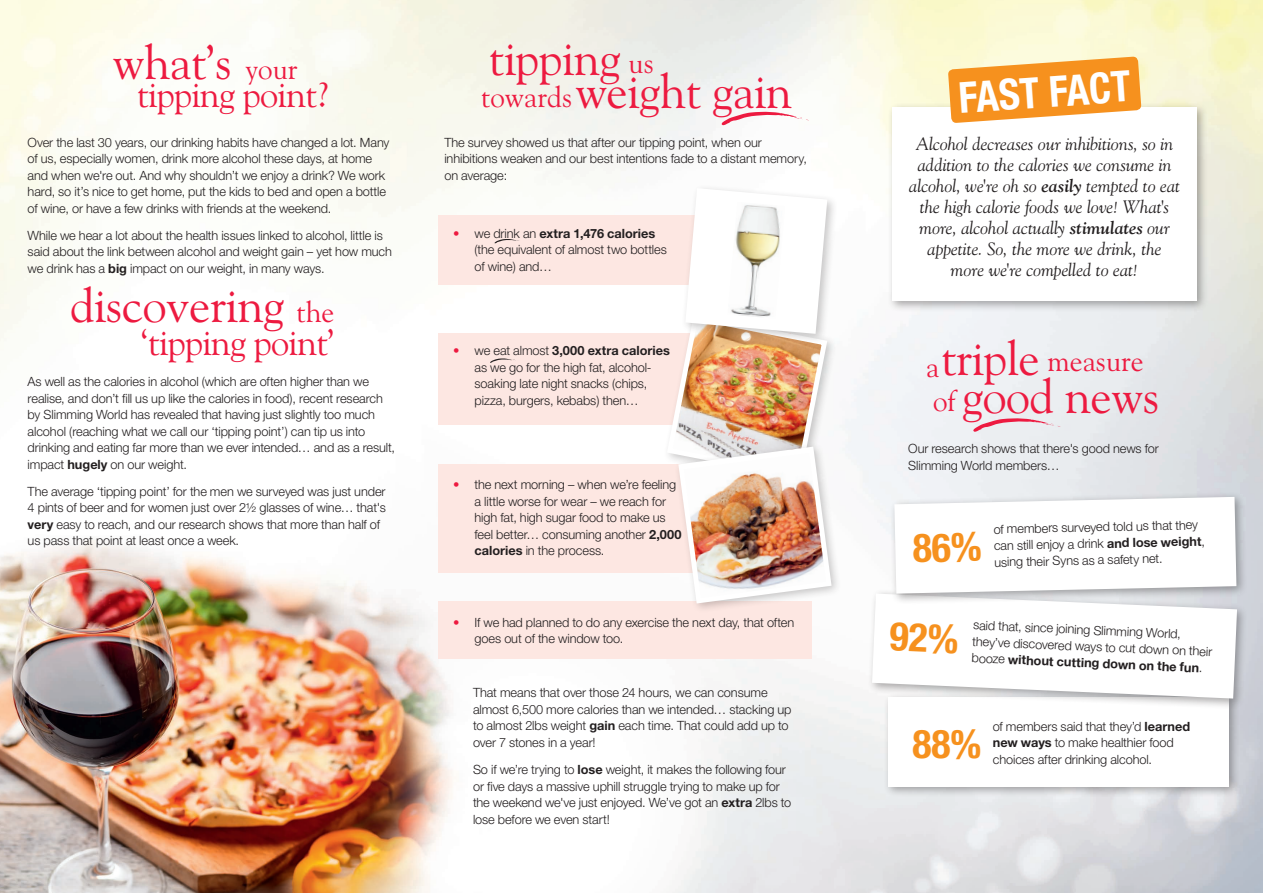
<style>
.page{position:relative;width:1263px;height:893px;background:#fff}
.page>*{position:absolute;margin:0;border:0;box-sizing:border-box;transform-origin:0 0}
.t1{font:48.3px/37.7px "Goudy Old Style BT";letter-spacing:-.01em;color:#ed1a40}
.t2{font:700 condensed 42.9px "Helvetica Neue";color:#fff;scale:.95 1}
.t3{font:700 condensed 39.6px "Helvetica Neue";color:#f6911e}
.t4{font:36.75px "Goudy Old Style BT";letter-spacing:-.02em;color:#ed1a40}
.t5{font:29.25px/35px "Goudy Old Style BT";color:#ed1a40}
.t6{font:italic 18px/21px "Goudy Old Style BT";letter-spacing:-.005em;color:#231f20;text-align:center}
.t7{font:300 12.75px/16.5px "Helvetica Neue";letter-spacing:-.01em;color:#231f20}
.s1{font-weight:700}
.s2{color:#ed1a40}
</style>
<div class="page">
<img style="left:0;top:0;width:1263px;height:893px">
<div style="left:883px;top:692px;width:356px;height:106px;background:#231f20;opacity:.38"></div>
<div style="left:888px;top:697px;width:340px;height:90px;background:#fff"></div>
<div style="left:867px;top:589px;width:381px;height:120px;background:#231f20;opacity:.38"></div>
<div style="left:889px;top:492px;width:359px;height:112px;background:#231f20;opacity:.38"></div>
<div style="left:439px;top:215px;width:352px;height:70px;background:#fde7e2"></div>
<div style="left:439px;top:334px;width:352px;height:91px;background:#fde7e2"></div>
<div style="left:439px;top:464px;width:352px;height:109px;background:#fde7e2"></div>
<div style="left:439px;top:601px;width:373px;height:58px;background:#fde7e2"></div>
<div style="left:674px;top:442px;width:168px;height:172px;background:#231f20;opacity:.25"></div>
<div style="left:681px;top:183px;width:157px;height:161px;background:#fcfcfc"></div>
<img style="left:664px;top:186px;width:170px;height:420px">
<div style="left:887px;top:102px;width:321px;height:210px;background:#231f20;opacity:.38"></div>
<div style="left:892px;top:107px;width:305px;height:194px;background:#fff"></div>
<svg style="left:948px;top:56px;width:193px;height:67px;background:#f7a749"></svg>
<svg style="left:720px;top:112px;width:89px;height:13px"></svg>
<svg style="left:972px;top:418px;width:89px;height:14px"></svg>
<svg style="left:494px;top:239px;width:25px;height:4px"></svg>
<svg style="left:490px;top:358px;width:25px;height:5px"></svg>
<svg style="left:872px;top:497px;width:365px;height:201px"></svg>
<h1 class="t1" style="left:113px;top:43px;width:120px">what’s</h1>
<h3 class="t5" style="left:246px;top:51px;width:53px">your</h3>
<h3 class="t4" style="left:137px;top:72px;width:194px">tipping point?</h3>
<p class="t7" style="left:28px;top:134px;width:363px">Over the last 30 years, our drinking habits have changed a lot. Many of us, especially women, drink more alcohol these days, at home and when we're out. And why shouldn’t we enjoy a drink? We work hard, so it’s nice to get home, put the kids to bed and open a bottle of wine, or have a few drinks with friends at the weekend.</p>
<p class="t7" style="left:28px;top:227px;width:366px">While we hear a lot about the health issues linked to alcohol, little is said about the link between alcohol and weight gain – yet how much we drink has a <span class="s1">big</span> impact on our weight, in many ways.</p>
<h1 class="t1" style="left:70px;top:285px;width:215px">discovering</h1>
<h3 class="t5" style="left:296px;top:294px;width:40px">the</h3>
<h3 class="t4" style="left:141px;top:319px;width:195px">‘tipping point’</h3>
<p class="t7" style="left:28px;top:373px;width:369px">As well as the calories in alcohol (which are often higher than we realise, and don’t fill us up like the calories in food), recent research by Slimming World has revealed that having just slightly too much alcohol (reaching what we call our ‘tipping point’) can tip us into drinking and eating far more than we ever intended… and as a result, impact <span class="s1">hugely</span> on our weight.</p>
<p class="t7" style="left:28px;top:483px;width:360px">The average ‘tipping point’ for the men we surveyed was just under 4 pints of beer and for women just over 2½ glasses of wine… that's <span class="s1">very</span> easy to reach, and our research shows that more than half of us pass that point at least once a week.</p>
<h1 class="t1" style="left:489px;top:39px;width:134px">tipping</h1>
<h3 class="t5" style="left:629px;top:45px;width:27px">us</h3>
<h1 class="t1" style="left:575px;top:72px;width:218px">weight gain</h1>
<h3 class="t5" style="left:481px;top:79px;width:93px">towards</h3>
<p class="t7" style="left:444px;top:134px;width:364px">The survey showed us that after our tipping point, when our inhibitions weaken and our best intentions fade to a distant memory, on average:</p>
<p class="t7" style="left:474px;top:224px;width:194px;text-indent:-21px"><span class="s2">•</span> we drink an <span class="s1">extra 1,476 calories </span>(the equivalent of almost two bottles of wine) and…</p>
<p class="t7" style="left:474px;top:342px;width:197px;text-indent:-21px"><span class="s2">•</span> we eat almost <span class="s1">3,000 extra calories </span>as we go for the high fat, alcohol&shy;soaking late night snacks (chips, pizza, burgers, kebabs) then…</p>
<p class="t7" style="left:474px;top:476px;width:209px;text-indent:-21px"><span class="s2">•</span> the next morning – when we’re feeling a little worse for wear – we reach for high fat, high sugar food to make us feel better… consuming another <span class="s1">2,000 calories</span> in the process.</p>
<p class="t7" style="left:474px;top:614px;width:321px;text-indent:-21px"><span class="s2">•</span> If we had planned to do any exercise the next day, that often goes out of the window too.</p>
<p class="t7" style="left:473px;top:684px;width:320px">That means that over those 24 hours, we can consume almost 6,500 more calories than we intended… stacking up to almost 2lbs weight <span class="s1">gain</span> each time. That could add up to over 7 stones in a year!</p>
<p class="t7" style="left:473px;top:761px;width:320px">So if we’re trying to <span class="s1">lose</span> weight, it makes the following four or five days a massive uphill struggle trying to make up for the weekend we've just enjoyed. We’ve got an <span class="s1">extra</span> 2lbs to lose before we even start!</p>
<h2 class="t2" style="left:957px;top:72px;width:183px;rotate:-4deg">FAST FACT</h2>
<p class="t6" style="left:909px;top:133px;width:272px">Alcohol decreases our inhibitions, so in addition to the calories we consume in alcohol, we're oh so <span class="s1">easily</span> tempted to eat the high calorie foods we love! What's more, alcohol actually <span class="s1">stimulates</span> our appetite. So, the more we drink, the more we're compelled to eat!</p>
<h1 class="t1" style="left:962px;top:339px;width:199px;text-indent:-21px">triple<br>good news</h1>
<h3 class="t5" style="left:926px;top:348px;width:31px">a of</h3>
<h3 class="t5" style="left:1047px;top:342px;width:98px">measure</h3>
<p class="t7" style="left:908px;top:440px;width:252px">Our research shows that there's good news for<br>Slimming World members…</p>
<p class="t7" style="left:993px;top:520px;width:213px;rotate:-1deg">of members surveyed told us that they can still enjoy a drink <span class="s1">and lose weight</span>, using their Syns as a safety net.</p>
<p class="t7" style="left:974px;top:615px;width:242px;rotate:3deg">said that, since joining Slimming World, they’ve discovered ways to cut down on their booze <span class="s1">without cutting down on the fun</span>.</p>
<h3 class="t3" style="left:912px;top:719px;width:70px">88%</h3>
<p class="t7" style="left:993px;top:718px;width:199px">of members said that they’d <span class="s1">learned new ways</span> to make healthier food choices after drinking alcohol.</p>
</div>
